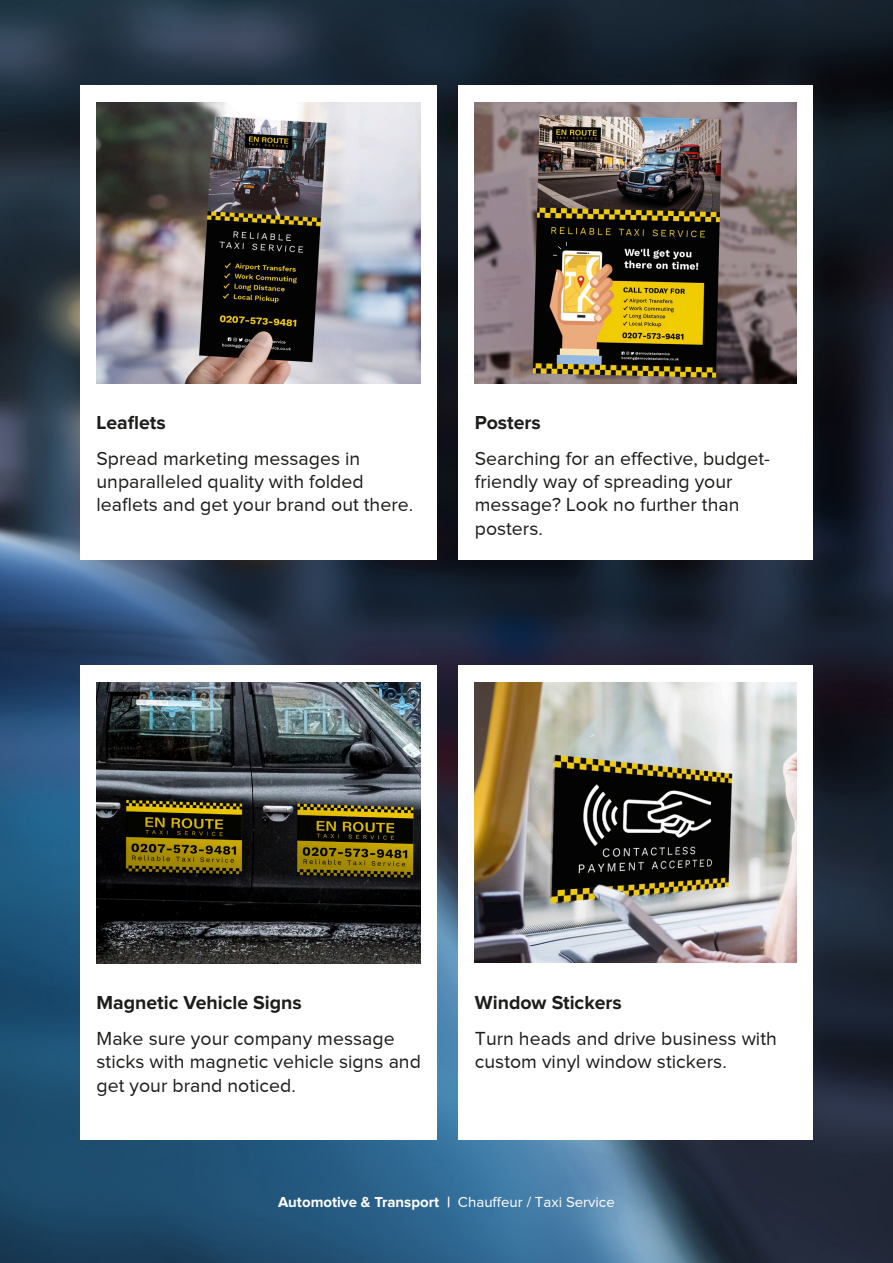
<style>
.page{position:relative;width:893px;height:1263px;background:#fff}
.page>*{position:absolute;margin:0;border:0;box-sizing:border-box;transform-origin:0 0}
.t1{font:19.5px/23.4px "Proxima Nova";color:#1d1d1b}
.t2{font:700 19.5px "Proxima Nova";color:#1d1d1b}
.t3{font:700 15px "Proxima Nova";color:#fff}
.s1{font-weight:400}
</style>
<div class="page">
<img style="left:0;top:0;width:893px;height:1263px">
<div style="left:80px;top:665px;width:357px;height:474px;background:#fff"></div>
<div style="left:458px;top:665px;width:355px;height:474px;background:#fff"></div>
<img style="left:97px;top:683px;width:324px;height:281px">
<img style="left:475px;top:683px;width:322px;height:279px">
<div style="left:80px;top:85px;width:357px;height:474px;background:#fff"></div>
<div style="left:458px;top:85px;width:355px;height:474px;background:#fff"></div>
<img style="left:97px;top:103px;width:324px;height:281px">
<img style="left:475px;top:103px;width:322px;height:281px">
<p class="t2" style="left:97px;top:412px;width:71px">Leaflets</p>
<p class="t1" style="left:97px;top:446px;width:318px">Spread marketing messages in unparalleled quality with folded leaflets and get your brand out there.</p>
<p class="t2" style="left:475px;top:412px;width:68px">Posters</p>
<p class="t1" style="left:475px;top:446px;width:297px">Searching for an effective, budget&shy;friendly way of spreading your message? Look no further than posters.</p>
<p class="t2" style="left:97px;top:992px;width:207px">Magnetic Vehicle Signs</p>
<p class="t1" style="left:97px;top:1026px;width:326px">Make sure your company message sticks with magnetic vehicle signs and get your brand noticed.</p>
<p class="t2" style="left:475px;top:992px;width:148px">Window Stickers</p>
<p class="t1" style="left:475px;top:1026px;width:303px">Turn heads and drive business with custom vinyl window stickers.</p>
<p class="t3" style="left:278px;top:1193px;width:338px">Automotive &amp; Transport | <span class="s1">Chauffeur / Taxi Service</span></p>
</div>
